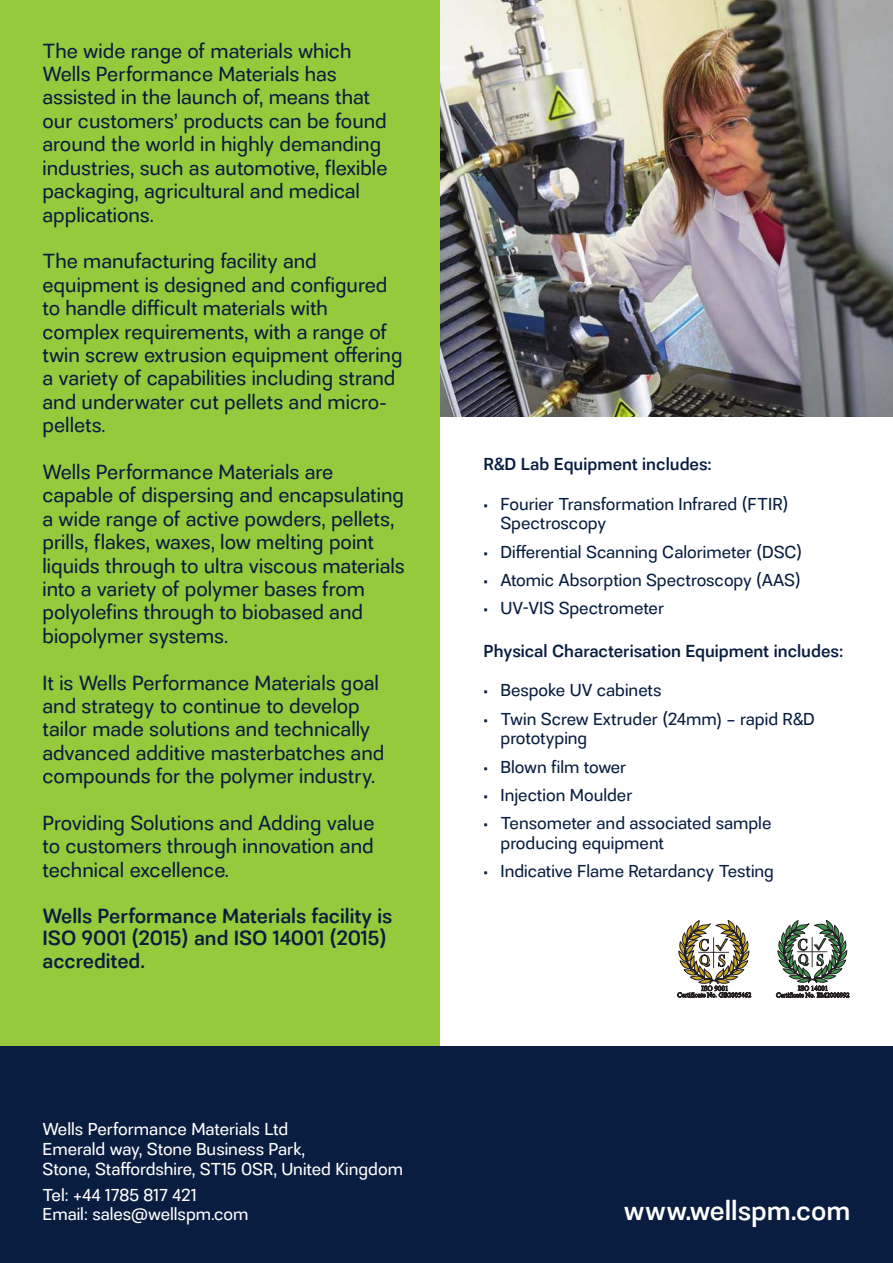
<style>
.page{position:relative;width:893px;height:1263px;background:#fff}
.page>*{position:absolute;margin:0;border:0;box-sizing:border-box;transform-origin:0 0}
.t1{font:500 25.95px "Quiroh";color:#fff}
.t2{font:19.5px/23.4px "Quiroh";color:#081d3f}
.t3{font:500 19.5px/22.5px "Quiroh";color:#081d3f}
.t4{font:16.5px/19.8px "Quiroh";color:#081d3f}
.t5{font:16.5px/19.8px "Quiroh";color:#fff}
.t6{font:500 16.5px "Quiroh";color:#081d3f}
.t7{font:7.05px "Times New Roman";color:#231f20}
.t8{font:6.9px "Times New Roman";color:#231f20}
.t9{font:6.75px "Times New Roman";color:#231f20}
.t10{font:6.6px "Times New Roman";color:#231f20}
</style>
<div class="page">
<div style="left:0;top:0;width:439px;height:1046px;background:#96c93c"></div>
<img style="left:440px;top:0;width:453px;height:417px">
<div style="left:0;top:1046px;width:893px;height:217px;background:#081d3f"></div>
<svg style="left:778px;top:920px;width:69px;height:63px"></svg>
<svg style="left:679px;top:920px;width:70px;height:64px"></svg>
<p class="t2" style="left:43px;top:39px;width:346px">The wide range of materials which Wells Performance Materials has assisted in the launch of, means that our customers’ products can be found around the world in highly demanding industries, such as automotive, flexible packaging, agricultural and medical applications.</p>
<p class="t2" style="left:43px;top:250px;width:362px">The manufacturing facility and equipment is designed and configured to handle difficult materials with complex requirements, with a range of twin screw extrusion equipment offering a variety of capabilities including strand and underwater cut pellets and micro&shy;pellets.</p>
<p class="t2" style="left:43px;top:460px;width:364px">Wells Performance Materials are capable of dispersing and encapsulating a wide range of active powders, pellets, prills, flakes, waxes, low melting point liquids through to ultra viscous materials into a variety of polymer bases from polyolefins through to biobased and biopolymer systems.</p>
<p class="t2" style="left:43px;top:671px;width:343px">It is Wells Performance Materials goal and strategy to continue to develop tailor made solutions and technically advanced additive masterbatches and compounds for the polymer industry.</p>
<p class="t2" style="left:43px;top:811px;width:334px;text-align:justify">Providing Solutions and Adding value to customers through innovation and technical excellence.</p>
<p class="t3" style="left:43px;top:905px;width:351px">Wells Performance Materials facility is<br>ISO 9001 (2015) and ISO 14001 (2015) accredited.</p>
<p class="t5" style="left:43px;top:1120px;width:362px">Wells Performance Materials Ltd<br>Emerald way, Stone Business Park,<br>Stone, Staffordshire, ST15 0SR, United Kingdom</p>
<p class="t5" style="left:43px;top:1185px;width:207px">Tel: +44 1785 817 421<br>Email: sales@wellspm.com</p>
<p class="t6" style="left:484px;top:453px;width:230px">R&amp;D Lab Equipment includes:</p>
<p class="t4" style="left:501px;top:494px;width:289px;text-indent:-17px">• Fourier Transformation Infrared (FTIR)<br>Spectroscopy</p>
<p class="t4" style="left:484px;top:542px;width:320px">• Differential Scanning Calorimeter (DSC)</p>
<p class="t4" style="left:484px;top:570px;width:319px">• Atomic Absorption Spectroscopy (AAS)</p>
<p class="t4" style="left:484px;top:599px;width:182px">• UV-VIS Spectrometer</p>
<p class="t6" style="left:484px;top:639px;width:361px">Physical Characterisation Equipment includes:</p>
<p class="t4" style="left:484px;top:680px;width:179px">• Bespoke UV cabinets</p>
<p class="t4" style="left:501px;top:709px;width:316px;text-indent:-17px">• Twin Screw Extruder (24mm) – rapid R&amp;D prototyping</p>
<p class="t4" style="left:484px;top:757px;width:144px">• Blown film tower</p>
<p class="t4" style="left:484px;top:785px;width:150px">• Injection Moulder</p>
<p class="t4" style="left:501px;top:813px;width:272px;text-indent:-17px">• Tensometer and associated sample producing equipment</p>
<p class="t4" style="left:484px;top:862px;width:292px">• Indicative Flame Retardancy Testing</p>
<p class="t7" style="left:701px;top:984px;width:29px">ISO 9001</p>
<p class="t9" style="left:677px;top:991px;width:75px">Certificate No. GB2005462</p>
<p class="t8" style="left:798px;top:984px;width:32px">ISO 14001</p>
<p class="t10" style="left:776px;top:991px;width:75px">Certificate No. EM2000992</p>
<h1 class="t1" style="left:624px;top:1193px;width:228px">www.wellspm.com</h1>
</div>
